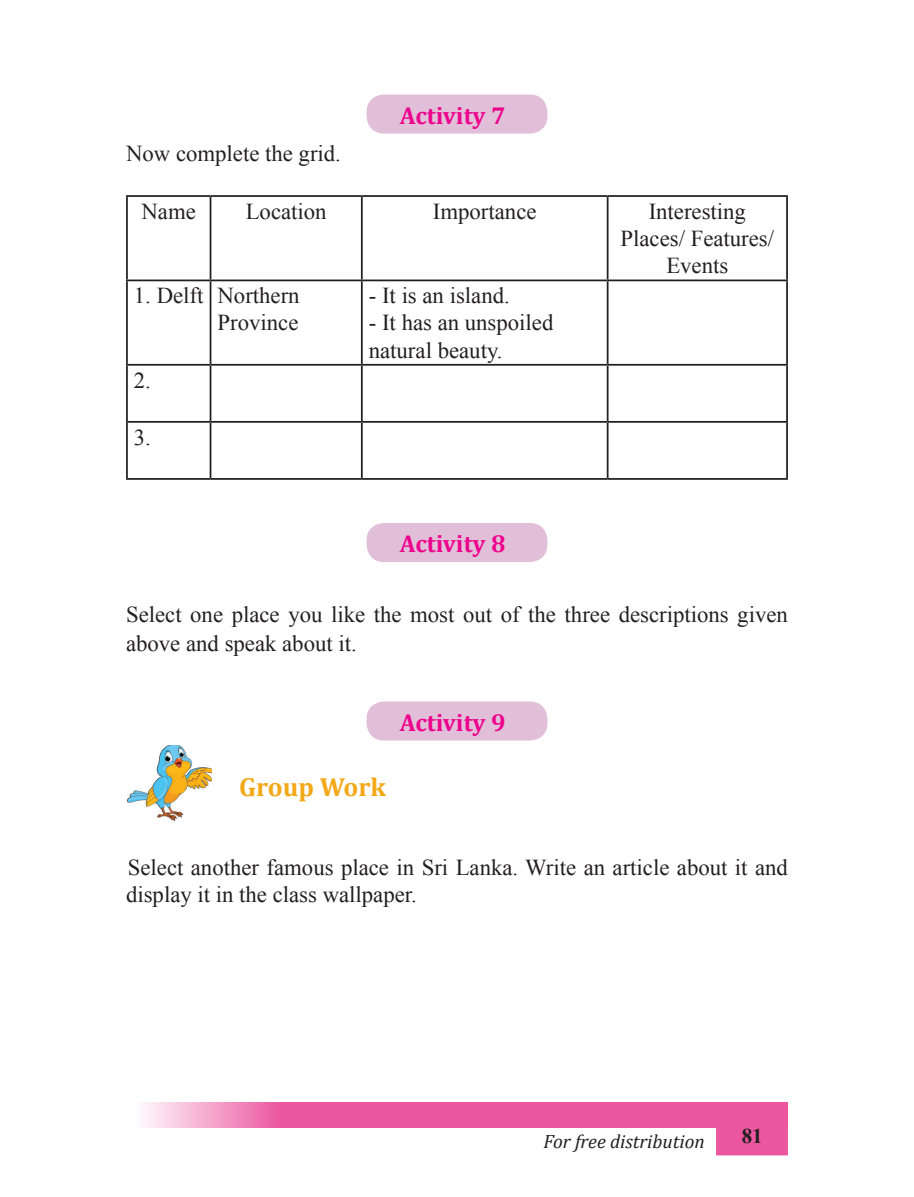
<style>
.page{position:relative;width:914px;height:1197px;background:#fff}
.page>*{position:absolute;margin:0;border:0;box-sizing:border-box;transform-origin:0 0}
.t1{font:700 26.25px "Cambria";color:#f3a817}
.t2{font:700 24.5px "Cambria";color:#ed028c}
.t3{font:22.75px/27.3px "Times New Roman";color:#231f20}
.t4{font:700 21px "Times New Roman";color:#231f20}
.t5{font:italic 19.25px "Cambria";color:#231f20}
</style>
<div class="page">
<div style="left:716px;top:1102px;width:72px;height:53px;background:#ec56a0;border:3px solid #ec56a0"></div>
<svg style="left:144px;top:1102px;width:644px;height:26px;background:#ed67a9"></svg>
<div style="left:366px;top:94px;width:181px;height:40px;background:#e2bfd9;border-radius:18px"></div>
<hr style="left:126px;top:195px;width:84px;height:2px;background:#231f20">
<hr style="left:126px;top:197px;width:2px;height:83px;background:#231f20">
<hr style="left:210px;top:195px;width:152px;height:2px;background:#231f20">
<hr style="left:210px;top:197px;width:1px;height:83px;background:#231f20">
<hr style="left:362px;top:195px;width:245px;height:2px;background:#231f20">
<hr style="left:361px;top:197px;width:1px;height:83px;background:#231f20">
<hr style="left:607px;top:195px;width:181px;height:2px;background:#231f20">
<hr style="left:606px;top:197px;width:2px;height:83px;background:#231f20">
<hr style="left:786px;top:197px;width:2px;height:83px;background:#231f20">
<hr style="left:126px;top:280px;width:84px;height:1px;background:#231f20">
<hr style="left:126px;top:281px;width:2px;height:83px;background:#231f20">
<hr style="left:210px;top:280px;width:152px;height:1px;background:#231f20">
<hr style="left:210px;top:281px;width:1px;height:83px;background:#231f20">
<hr style="left:362px;top:280px;width:245px;height:1px;background:#231f20">
<hr style="left:361px;top:281px;width:1px;height:83px;background:#231f20">
<hr style="left:607px;top:280px;width:181px;height:1px;background:#231f20">
<hr style="left:606px;top:281px;width:2px;height:83px;background:#231f20">
<hr style="left:786px;top:281px;width:2px;height:83px;background:#231f20">
<hr style="left:126px;top:364px;width:84px;height:2px;background:#231f20">
<hr style="left:126px;top:366px;width:2px;height:55px;background:#231f20">
<hr style="left:210px;top:364px;width:152px;height:2px;background:#231f20">
<hr style="left:210px;top:366px;width:1px;height:55px;background:#231f20">
<hr style="left:362px;top:364px;width:245px;height:2px;background:#231f20">
<hr style="left:361px;top:366px;width:1px;height:55px;background:#231f20">
<hr style="left:607px;top:364px;width:181px;height:2px;background:#231f20">
<hr style="left:606px;top:366px;width:2px;height:55px;background:#231f20">
<hr style="left:786px;top:366px;width:2px;height:55px;background:#231f20">
<hr style="left:126px;top:421px;width:84px;height:2px;background:#231f20">
<hr style="left:126px;top:423px;width:2px;height:55px;background:#231f20">
<hr style="left:210px;top:421px;width:152px;height:2px;background:#231f20">
<hr style="left:210px;top:423px;width:1px;height:55px;background:#231f20">
<hr style="left:362px;top:421px;width:245px;height:2px;background:#231f20">
<hr style="left:361px;top:423px;width:1px;height:55px;background:#231f20">
<hr style="left:607px;top:421px;width:181px;height:2px;background:#231f20">
<hr style="left:606px;top:423px;width:2px;height:55px;background:#231f20">
<hr style="left:786px;top:423px;width:2px;height:55px;background:#231f20">
<hr style="left:126px;top:478px;width:84px;height:2px;background:#231f20">
<hr style="left:210px;top:478px;width:152px;height:2px;background:#231f20">
<hr style="left:362px;top:478px;width:245px;height:2px;background:#231f20">
<hr style="left:607px;top:478px;width:181px;height:2px;background:#231f20">
<div style="left:366px;top:523px;width:181px;height:39px;background:#e2bfd9;border-radius:18px"></div>
<div style="left:366px;top:701px;width:181px;height:40px;background:#e2bfd9;border-radius:18px"></div>
<img style="left:128px;top:745px;width:84px;height:75px">
<p class="t2" style="left:400px;top:98px;width:107px">Activity 7</p>
<p class="t3" style="left:126px;top:139px;width:216px">Now complete the grid.</p>
<p class="t3" style="left:141px;top:197px;width:56px">Name</p>
<p class="t3" style="left:246px;top:197px;width:82px">Location</p>
<p class="t3" style="left:433px;top:197px;width:105px">Importance</p>
<p class="t3" style="left:620px;top:197px;width:155px;text-align:center">Interesting<br>Places/ Features/<br>Events</p>
<p class="t3" style="left:134px;top:281px;width:167px;text-align:right">1. Delft Northern<br>Province</p>
<p class="t3" style="left:369px;top:281px;width:142px">- It is an island.</p>
<p class="t3" style="left:369px;top:309px;width:186px">- It has an unspoiled natural beauty.</p>
<p class="t3" style="left:134px;top:366px;width:19px">2.</p>
<p class="t3" style="left:134px;top:423px;width:19px">3.</p>
<p class="t2" style="left:400px;top:526px;width:107px">Activity 8</p>
<p class="t3" style="left:126px;top:598px;width:663px;line-height:29.8px">Select one place you like the most out of the three descriptions given above and speak about it.</p>
<p class="t2" style="left:400px;top:705px;width:107px">Activity 9</p>
<p class="t1" style="left:239px;top:769px;width:148px">Group Work</p>
<p class="t3" style="left:126px;top:853px;width:663px">Select another famous place in Sri Lanka. Write an article about it and display it in the class wallpaper.</p>
<p class="t5" style="left:543px;top:1128px;width:163px">For free distribution</p>
<p class="t4" style="left:741px;top:1121px;width:22px">81</p>
</div>
